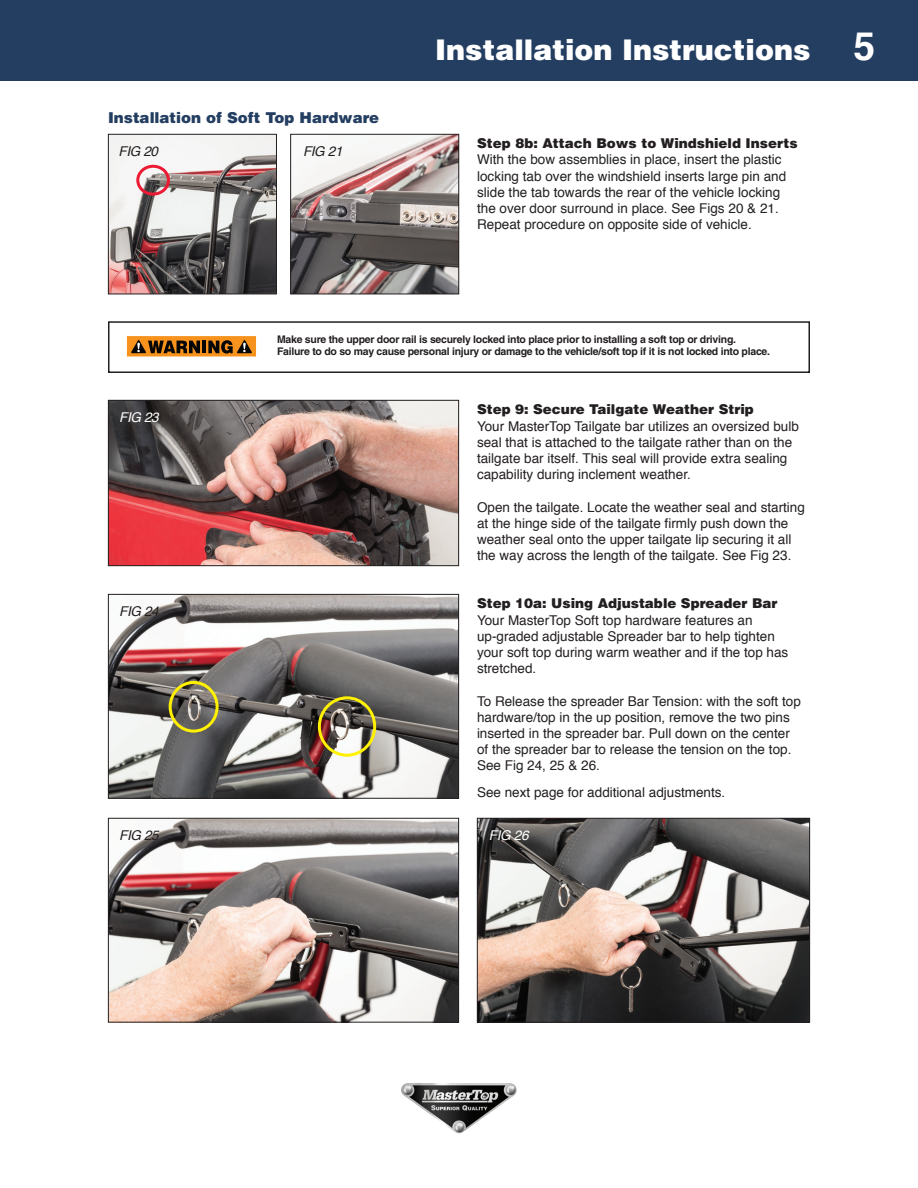
<style>
.page{position:relative;width:918px;height:1188px;background:#fff}
.page>*{position:absolute;margin:0;border:0;box-sizing:border-box;transform-origin:0 0}
.t1{font:900 28.5px "Helvetica";color:#fff}
.t2{font:900 15px "Helvetica";color:#233e61}
.t3{font:13.5px/16.4px "Helvetica";color:#231f20}
.t4{font:italic 13.5px "Helvetica";letter-spacing:-.025em;color:#231f20}
.t5{font:italic 13.5px "Helvetica";letter-spacing:-.025em;color:#fff}
.t6{font:700 condensed 10.5px/12px "Helvetica";letter-spacing:-.025em;color:#231f20}
.s1{font-weight:700;font-size:39px}
.s2{font-weight:900}
</style>
<div class="page">
<img style="left:401px;top:1083px;width:116px;height:51px">
<div style="left:0;top:0;width:918px;height:81px;background:#233e61"></div>
<img style="left:110px;top:136px;width:165px;height:156px">
<div style="left:108px;top:134px;width:169px;height:160px;border:1px solid #231f20"></div>
<img style="left:292px;top:136px;width:165px;height:156px">
<div style="left:290px;top:134px;width:169px;height:160px;border:1px solid #231f20"></div>
<div style="left:108px;top:321px;width:702px;height:52px;border:2px solid #231f20"></div>
<svg style="left:127px;top:336px;width:129px;height:21px;background:#a7681d"></svg>
<svg style="left:136px;top:165px;width:34px;height:31px"></svg>
<img style="left:110px;top:402px;width:347px;height:162px">
<div style="left:108px;top:400px;width:351px;height:166px;border:1px solid #231f20"></div>
<img style="left:110px;top:596px;width:347px;height:201px">
<div style="left:108px;top:594px;width:351px;height:205px;border:1px solid #231f20"></div>
<img style="left:110px;top:820px;width:347px;height:201px">
<div style="left:108px;top:818px;width:351px;height:205px;border:1px solid #231f20"></div>
<img style="left:479px;top:820px;width:329px;height:201px">
<div style="left:477px;top:818px;width:333px;height:205px;border:1px solid #231f20"></div>
<svg style="left:169px;top:681px;width:50px;height:52px;background:#868156"></svg>
<img style="left:318px;top:696px;width:58px;height:61px">
<p class="t2" style="left:108px;top:112px;width:273px">Installation of Soft Top Hardware</p>
<p class="t4" style="left:118px;top:146px;width:41px">FIG 20</p>
<p class="t4" style="left:303px;top:146px;width:41px">FIG 21</p>
<p class="t1" style="left:435px;top:40px;width:442px">Installation Instructions <span class="s1">5</span></p>
<p class="t3" style="left:477px;top:136px;width:322px"><span class="s2">Step 8b: Attach Bows to Windshield Inserts </span>With the bow assemblies in place, insert the plastic locking tab over the windshield inserts large pin and slide the tab towards the rear of the vehicle locking the over door surround in place. See Figs 20 &amp; 21.<br>Repeat procedure on opposite side of vehicle.</p>
<p class="t5" style="left:119px;top:412px;width:41px">FIG 23</p>
<p class="t4" style="left:119px;top:606px;width:41px">FIG 24</p>
<p class="t6" style="left:277px;top:335px;width:494px">Make sure the upper door rail is securely locked into place prior to installing a soft top or driving.<br>Failure to do so may cause personal injury or damage to the vehicle/soft top if it is not locked into place.</p>
<p class="t3" style="left:477px;top:402px;width:323px"><span class="s2">Step 9: Secure Tailgate Weather Strip<br></span>Your MasterTop Tailgate bar utilizes an oversized bulb seal that is attached to the tailgate rather than on the tailgate bar itself. This seal will provide extra sealing capability during inclement weather.</p>
<p class="t3" style="left:477px;top:500px;width:329px">Open the tailgate. Locate the weather seal and starting at the hinge side of the tailgate firmly push down the weather seal onto the upper tailgate lip securing it all the way across the length of the tailgate. See Fig 23.</p>
<p class="t3" style="left:477px;top:596px;width:313px"><span class="s2">Step 10a: Using Adjustable Spreader Bar </span>Your MasterTop Soft top hardware features an up-graded adjustable Spreader bar to help tighten your soft top during warm weather and if the top has stretched.</p>
<p class="t3" style="left:477px;top:694px;width:325px">To Release the spreader Bar Tension: with the soft top hardware/top in the up position, remove the two pins inserted in the spreader bar. Pull down on the center of the spreader bar to release the tension on the top.<br>See Fig 24, 25 &amp; 26.</p>
<p class="t3" style="left:477px;top:785px;width:250px">See next page for additional adjustments.</p>
<p class="t4" style="left:119px;top:829px;width:41px">FIG 25</p>
<p class="t5" style="left:489px;top:829px;width:41px">FIG 26</p>
</div>
